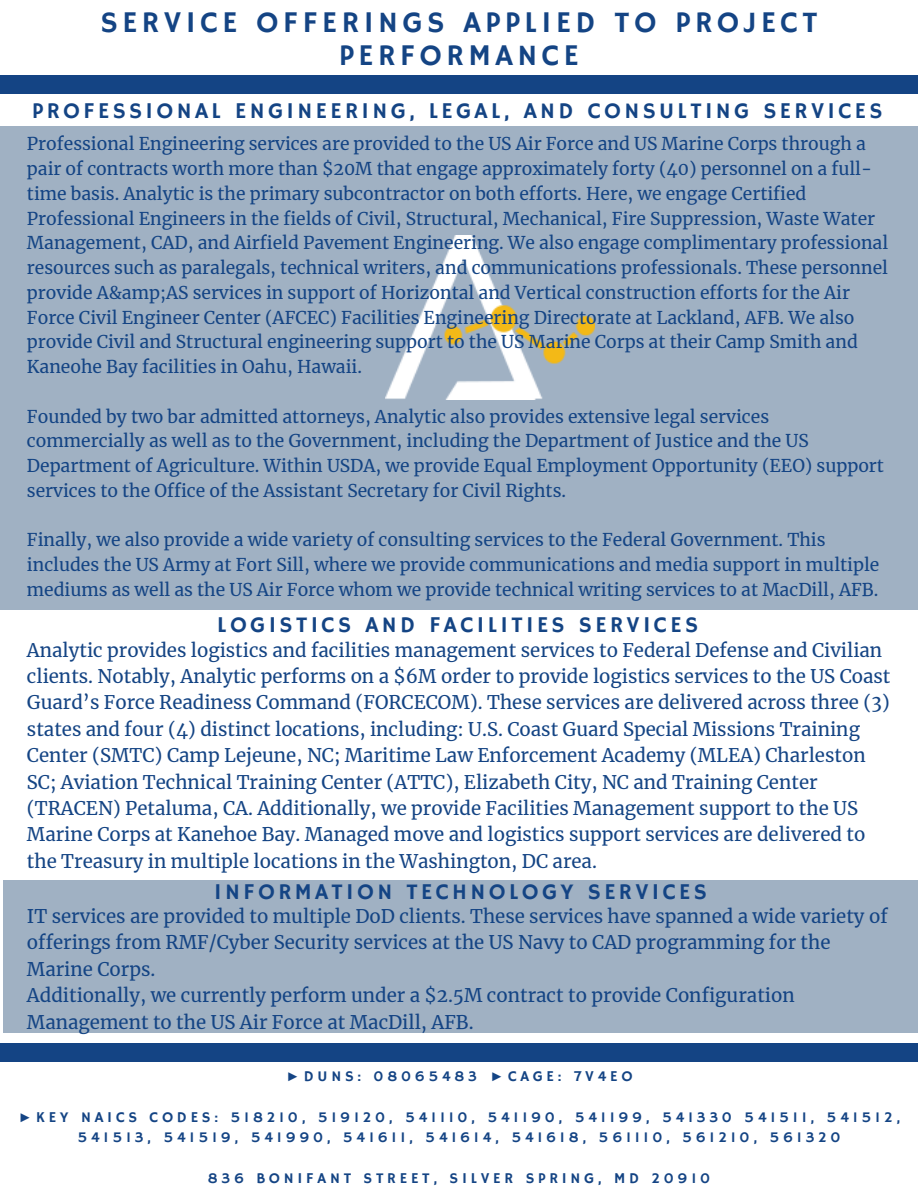
<style>
.page{position:relative;width:918px;height:1188px;background:#fff}
.page>*{position:absolute;margin:0;border:0;box-sizing:border-box;transform-origin:0 0}
.t1{font:30px/33.8px "Hammersmith One";letter-spacing:.15em;color:#144484;text-align:center}
.t2{font:22.5px "Hammersmith One";letter-spacing:.15em;color:#144484}
.t3{font:18.6px/26.4px "Merriweather";color:#144484}
.t4{font:17.4px/24.8px "Merriweather";color:#144484}
.t5{font:15px/20.2px "Hammersmith One";letter-spacing:.25em;color:#144484;text-align:center}
.s1{font-family:"Liberation Serif"}
</style>
<div class="page">
<div style="left:0;top:76px;width:918px;height:18px;background:#144484"></div>
<div style="left:0;top:126px;width:918px;height:484px;background:#a0b1c3"></div>
<img style="left:385px;top:236px;width:210px;height:164px">
<div style="left:3px;top:880px;width:915px;height:153px;background:#a0b1c3"></div>
<div style="left:0;top:1044px;width:918px;height:18px;background:#144484"></div>
<p class="t1" style="left:100px;top:7px;width:718px">SERVICE OFFERINGS APPLIED TO PROJECT<br>PERFORMANCE</p>
<p class="t2" style="left:32px;top:98px;width:852px">PROFESSIONAL ENGINEERING, LEGAL, AND CONSULTING SERVICES</p>
<p class="t4" style="left:27px;top:132px;width:863px">Professional Engineering services are provided to the US Air Force and US Marine Corps through a pair of contracts worth more than $20M that engage approximately forty (40) personnel on a full&shy;time basis. Analytic is the primary subcontractor on both efforts. Here, we engage Certified Professional Engineers in the fields of Civil, Structural, Mechanical, Fire Suppression, Waste Water Management, CAD, and Airfield Pavement Engineering. We also engage complimentary professional resources such as paralegals, technical writers, and communications professionals. These personnel provide A&amp;amp;AS services in support of Horizontal and Vertical construction efforts for the Air Force Civil Engineer Center (AFCEC) Facilities Engineering Directorate at Lackland, AFB. We also provide Civil and Structural engineering support to the US Marine Corps at their Camp Smith and Kaneohe Bay facilities in Oahu, Hawaii.</p>
<p class="t4" style="left:27px;top:404px;width:859px">Founded by two bar admitted attorneys, Analytic also provides extensive legal services commercially as well as to the Government, including the Department of Justice and the US Department of Agriculture. Within USDA, we provide Equal Employment Opportunity (EEO) support services to the Office of the Assistant Secretary for Civil Rights.</p>
<p class="t4" style="left:27px;top:528px;width:854px">Finally, we also provide a wide variety of consulting services to the Federal Government. This includes the US Army at Fort Sill, where we provide communications and media support in multiple mediums as well as the US Air Force whom we provide technical writing services to at MacDill, AFB.</p>
<p class="t2" style="left:217px;top:612px;width:482px">LOGISTICS AND FACILITIES SERVICES</p>
<p class="t3" style="left:27px;top:637px;width:865px">Analytic provides logistics and facilities management services to Federal Defense and Civilian clients. Notably, Analytic performs on a $6M order to provide logistics services to the US Coast Guard’s Force Readiness Command (FORCECOM). These services are delivered across three (3) states and four (4) distinct locations, including: U.S. Coast Guard Special Missions Training Center (SMTC) Camp Lejeune, NC; Maritime Law Enforcement Academy (MLEA) Charleston SC; Aviation Technical Training Center (ATTC), Elizabeth City, NC and Training Center (TRACEN) Petaluma, CA. Additionally, we provide Facilities Management support to the US Marine Corps at Kanehoe Bay. Managed move and logistics support services are delivered to the Treasury in multiple locations in the Washington, DC area.</p>
<p class="t2" style="left:214px;top:878px;width:494px">INFORMATION TECHNOLOGY SERVICES</p>
<p class="t3" style="left:27px;top:903px;width:862px">IT services are provided to multiple DoD clients. These services have spanned a wide variety of offerings from RMF/Cyber Security services at the US Navy to CAD programming for the<br>Marine Corps.</p>
<p class="t3" style="left:27px;top:982px;width:769px">Additionally, we currently perform under a $2.5M contract to provide Configuration<br>Management to the US Air Force at MacDill, AFB.</p>
<p class="t5" style="left:285px;top:1067px;width:349px"><span class="s1">►</span>DUNS: 08065483 <span class="s1">►</span>CAGE: 7V4EO</p>
<p class="t5" style="left:18px;top:1108px;width:884px"><span class="s1">►</span>KEY NAICS CODES: 518210, 519120, 541110, 541190, 541199, 541330 541511, 541512,<br>541513, 541519, 541990, 541611, 541614, 541618, 561110, 561210, 561320</p>
<p class="t5" style="left:208px;top:1168px;width:504px">836 BONIFANT STREET, SILVER SPRING, MD 20910</p>
</div>
